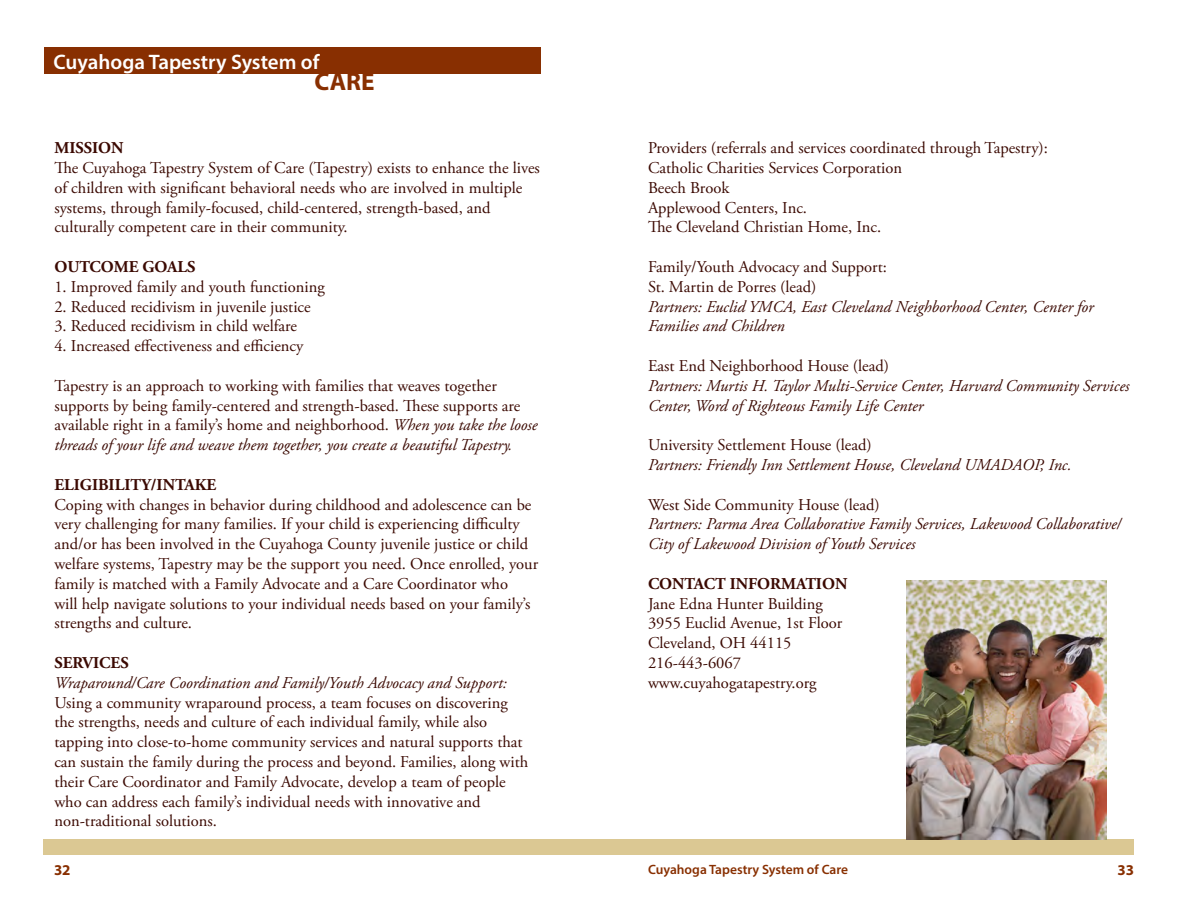
<style>
.page{position:relative;width:1188px;height:918px;background:#fff}
.page>*{position:absolute;margin:0;border:0;box-sizing:border-box;transform-origin:0 0}
.Heading_top{font:700 25.2px "Myriad Pro";color:#882f01}
.Heading_top-2{font:600 21px "Myriad Pro";color:#fff}
.Body_text{font:16.5px/19.8px "Adobe Garamond Pro";color:#3b0902}
.Body_text-2{font:italic 16.5px/19.8px "Adobe Garamond Pro";color:#3b0902}
.Body_text-3{font:700 16.5px "Adobe Garamond Pro";color:#3b0902}
.Body_text-4{font:16.5px "Adobe Garamond Pro";letter-spacing:-.02em;color:#3b0902}
.t1{font:700 15px "Myriad Pro";color:#882f01}
.Heading_top-3{font:600 13.5px "Myriad Pro";color:#882f01}
.s1{font-style:italic}
.s2{font-weight:700}
</style>
<div class="page">
<div style="left:44px;top:47px;width:496px;height:27px;background:#882f01"></div>
<div style="left:43px;top:839px;width:1091px;height:15px;background:#dbc893"></div>
<img style="left:906px;top:580px;width:201px;height:259px">
<p class="Heading_top-2" style="left:54px;top:48px;width:267px">Cuyahoga Tapestry System of</p>
<p class="Heading_top" style="left:314px;top:65px;width:62px">CARE</p>
<p class="Body_text-3" style="left:54px;top:138px;width:71px">MISSION</p>
<p class="Body_text" style="left:54px;top:159px;width:487px">The Cuyahoga Tapestry System of Care (Tapestry) exists to enhance the lives of children with significant behavioral needs who are involved in multiple systems, through family-focused, child-centered, strength-based, and culturally competent care in their community.</p>
<p class="Body_text-3" style="left:54px;top:257px;width:143px">OUTCOME GOALS</p>
<p class="Body_text" style="left:54px;top:277px;width:272px">1. Improved family and youth functioning</p>
<p class="Body_text" style="left:54px;top:297px;width:258px">2. Reduced recidivism in juvenile justice</p>
<p class="Body_text" style="left:54px;top:317px;width:244px">3. Reduced recidivism in child welfare</p>
<p class="Body_text" style="left:54px;top:337px;width:251px">4. Increased effectiveness and efficiency</p>
<p class="Body_text" style="left:54px;top:376px;width:485px">Tapestry is an approach to working with families that weaves together supports by being family-centered and strength-based. These supports are available right in a family’s home and neighborhood. <span class="s1">When you take the loose threads of your life and weave them together, you create a beautiful Tapestry.</span></p>
<p class="Body_text" style="left:54px;top:475px;width:485px"><span class="s2">ELIGIBILITY/INTAKE<br></span>Coping with changes in behavior during childhood and adolescence can be very challenging for many families. If your child is experiencing difficulty and/or has been involved in the Cuyahoga County juvenile justice or child welfare systems, Tapestry may be the support you need. Once enrolled, your family is matched with a Family Advocate and a Care Coordinator who<br>will help navigate solutions to your individual needs based on your family’s strengths and culture.</p>
<p class="Body_text-3" style="left:54px;top:653px;width:76px">SERVICES</p>
<p class="Body_text-2" style="left:54px;top:673px;width:454px">Wraparound/Care Coordination and Family/Youth Advocacy and Support:</p>
<p class="Body_text" style="left:54px;top:693px;width:475px">Using a community wraparound process, a team focuses on discovering the strengths, needs and culture of each individual family, while also tapping into close-to-home community services and natural supports that can sustain the family during the process and beyond. Families, along with their Care Coordinator and Family Advocate, develop a team of people who can address each family’s individual needs with innovative and non-traditional solutions.</p>
<p class="Body_text" style="left:648px;top:139px;width:402px">Providers (referrals and services coordinated through Tapestry):</p>
<p class="Body_text" style="left:648px;top:159px;width:256px">Catholic Charities Services Corporation</p>
<p class="Body_text" style="left:648px;top:178px;width:83px">Beech Brook</p>
<p class="Body_text" style="left:648px;top:198px;width:161px">Applewood Centers, Inc.</p>
<p class="Body_text" style="left:648px;top:218px;width:235px">The Cleveland Christian Home, Inc.</p>
<p class="Body_text-4" style="left:648px;top:257px;width:241px">Family/Youth Advocacy and Support:</p>
<p class="Body_text" style="left:648px;top:277px;width:170px">St. Martin de Porres (lead)</p>
<p class="Body_text-2" style="left:648px;top:297px;width:447px">Partners: Euclid YMCA, East Cleveland Neighborhood Center, Center for<br>Families and Children</p>
<p class="Body_text" style="left:648px;top:357px;width:243px">East End Neighborhood House (lead)</p>
<p class="Body_text-2" style="left:648px;top:376px;width:483px">Partners: Murtis H. Taylor Multi-Service Center, Harvard Community Services<br>Center, Word of Righteous Family Life Center</p>
<p class="Body_text" style="left:648px;top:436px;width:225px">University Settlement House (lead)</p>
<p class="Body_text-2" style="left:648px;top:455px;width:425px">Partners: Friendly Inn Settlement House, Cleveland UMADAOP, Inc.</p>
<p class="Body_text" style="left:648px;top:495px;width:233px">West Side Community House (lead)</p>
<p class="Body_text-2" style="left:648px;top:515px;width:475px">Partners: Parma Area Collaborative Family Services, Lakewood Collaborative/<br>City of Lakewood Division of Youth Services</p>
<p class="Body_text-3" style="left:648px;top:574px;width:201px">CONTACT INFORMATION</p>
<p class="Body_text" style="left:648px;top:594px;width:177px">Jane Edna Hunter Building</p>
<p class="Body_text" style="left:648px;top:614px;width:196px">3955 Euclid Avenue, 1st Floor</p>
<p class="Body_text" style="left:648px;top:634px;width:145px">Cleveland, OH 44115</p>
<p class="Body_text" style="left:648px;top:654px;width:95px">216-443-6067</p>
<p class="Body_text" style="left:648px;top:673px;width:170px">www.cuyahogatapestry.org</p>
<p class="Heading_top-3" style="left:648px;top:861px;width:202px">Cuyahoga Tapestry System of Care</p>
<p class="t1" style="left:54px;top:860px;width:18px">32</p>
<p class="t1" style="left:1117px;top:860px;width:18px">33</p>
</div>
